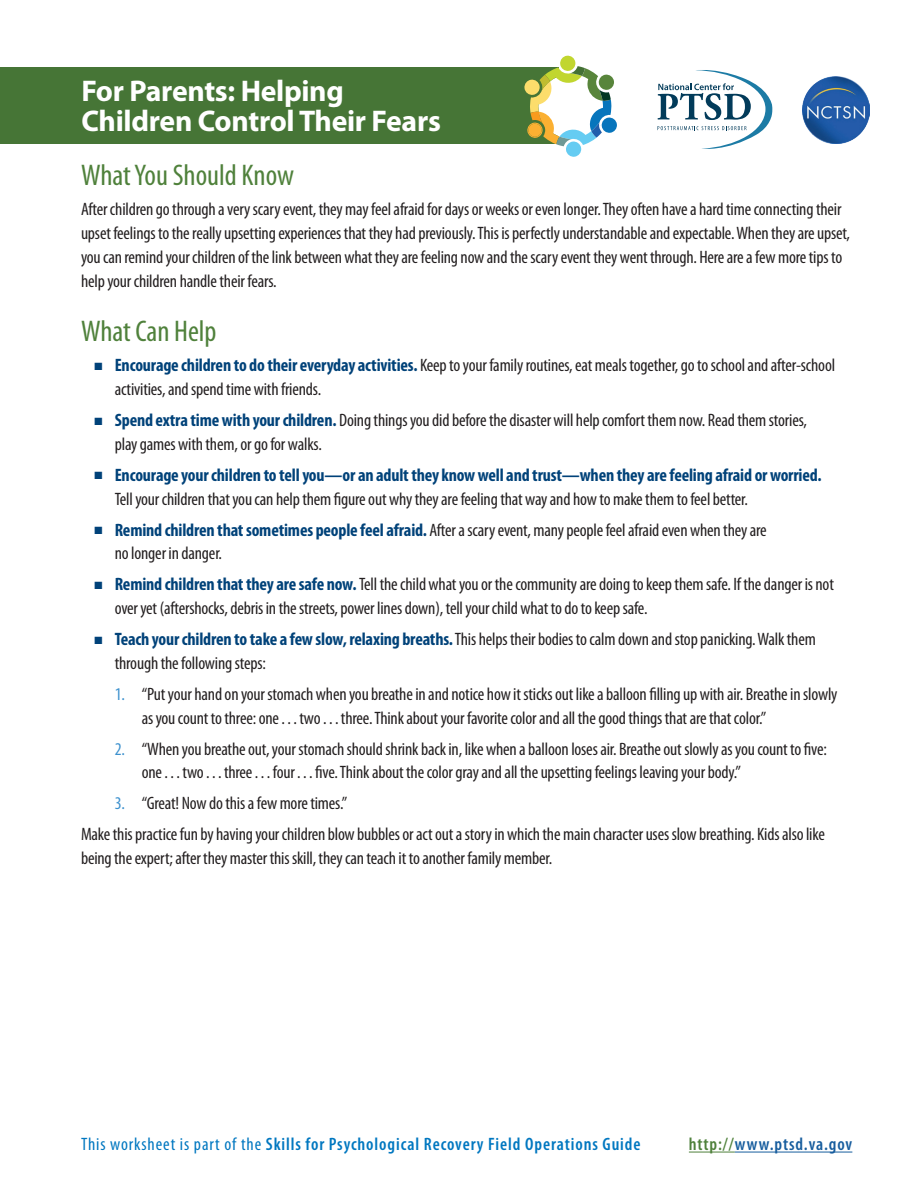
<style>
.page{position:relative;width:918px;height:1188px;background:#fff}
.page>*{position:absolute;margin:0;border:0;box-sizing:border-box;transform-origin:0 0}
.Worksheet_titles{font:700 30px/30px "Myriad Pro";letter-spacing:-.01em;color:#fff}
.t1{font:condensed 30px "Myriad Pro";color:#4f813b}
.Body_Text{font:condensed 18px/24px "Myriad Pro";letter-spacing:-.01em;color:#231f20}
.t2{font:600 condensed 18px "Myriad Pro";letter-spacing:.05em;color:#0077c0}
.t3{font:600 condensed 18px "Myriad Pro";letter-spacing:.05em;color:#175d9e}
.s1{color:#004279}
.s2{font-weight:700;color:#004279}
.s3{color:#3d91ce}
.s4{font-weight:400}
.s5{color:#4f813b}
</style>
<div class="page">
<div style="left:0;top:67px;width:558px;height:77px;background:#467536"></div>
<hr style="left:689px;top:1152px;width:46px;height:1px;background:#4f813b">
<hr style="left:735px;top:1152px;width:117px;height:1px;background:#175d9e">
<svg style="left:524px;top:55px;width:93px;height:102px"></svg>
<img style="left:802px;top:76px;width:68px;height:68px">
<svg style="left:658px;top:70px;width:115px;height:79px"></svg>
<h1 class="Worksheet_titles" style="left:74px;top:61px;width:69px">Form</h1>
<p class="Worksheet_titles" style="left:81px;top:75px;width:361px">For Parents: Helping<br>Children Control Their Fears</p>
<h1 class="t1" style="left:81px;top:156px;width:215px">What You Should Know</h1>
<p class="Body_Text" style="left:81px;top:197px;width:771px">After children go through a very scary event, they may feel afraid for days or weeks or even longer. They often have a hard time connecting their upset feelings to the really upsetting experiences that they had previously. This is perfectly understandable and expectable. When they are upset, you can remind your children of the link between what they are feeling now and the scary event they went through. Here are a few more tips to help your children handle their fears.</p>
<h2 class="t1" style="left:81px;top:312px;width:137px">What Can Help</h2>
<p class="Body_Text" style="left:115px;top:353px;width:722px;text-indent:-20px"><span class="s1">■</span> <span class="s2">Encourage children to do their everyday activities.</span> Keep to your family routines, eat meals together, go to school and after-school activities, and spend time with friends.</p>
<p class="Body_Text" style="left:115px;top:408px;width:694px;text-indent:-20px"><span class="s1">■</span> <span class="s2">Spend extra time with your children.</span> Doing things you did before the disaster will help comfort them now. Read them stories, play games with them, or go for walks.</p>
<p class="Body_Text" style="left:115px;top:463px;width:708px;text-indent:-20px"><span class="s1">■</span> <span class="s2">Encourage your children to tell you—or an adult they know well and trust—when they are feeling afraid or worried.<br></span>Tell your children that you can help them figure out why they are feeling that way and how to make them to feel better.</p>
<p class="Body_Text" style="left:115px;top:517px;width:654px;text-indent:-20px"><span class="s1">■</span> <span class="s2">Remind children that sometimes people feel afraid.</span> After a scary event, many people feel afraid even when they are no longer in danger.</p>
<p class="Body_Text" style="left:115px;top:572px;width:721px;text-indent:-20px"><span class="s1">■</span> <span class="s2">Remind children that they are safe now.</span> Tell the child what you or the community are doing to keep them safe. If the danger is not over yet (aftershocks, debris in the streets, power lines down), tell your child what to do to keep safe.</p>
<p class="Body_Text" style="left:115px;top:627px;width:703px;text-indent:-20px"><span class="s1">■</span> <span class="s2">Teach your children to take a few slow, relaxing breaths.</span> This helps their bodies to calm down and stop panicking. Walk them through the following steps:</p>
<p class="Body_Text" style="left:142px;top:682px;width:697px;text-indent:-27px"><span class="s3">1.</span> “Put your hand on your stomach when you breathe in and notice how it sticks out like a balloon filling up with air. Breathe in slowly as you count to three: one . . . two . . . three. Think about your favorite color and all the good things that are that color.”</p>
<p class="Body_Text" style="left:142px;top:736px;width:687px;text-indent:-27px"><span class="s3">2.</span> “When you breathe out, your stomach should shrink back in, like when a balloon loses air. Breathe out slowly as you count to five: one . . . two . . . three . . . four . . . five. Think about the color gray and all the upsetting feelings leaving your body.”</p>
<p class="Body_Text" style="left:115px;top:791px;width:234px"><span class="s3">3.</span> “Great! Now do this a few more times.”</p>
<p class="Body_Text" style="left:81px;top:822px;width:745px">Make this practice fun by having your children blow bubbles or act out a story in which the main character uses slow breathing. Kids also like being the expert; after they master this skill, they can teach it to another family member.</p>
<p class="t2" style="left:81px;top:1134px;width:561px"><span class="s4">This worksheet is part of the</span> Skills for Psychological Recovery Field Operations Guide</p>
<p class="t3" style="left:689px;top:1134px;width:165px"><span class="s5">http://</span>www.ptsd.va.gov</p>
</div>
